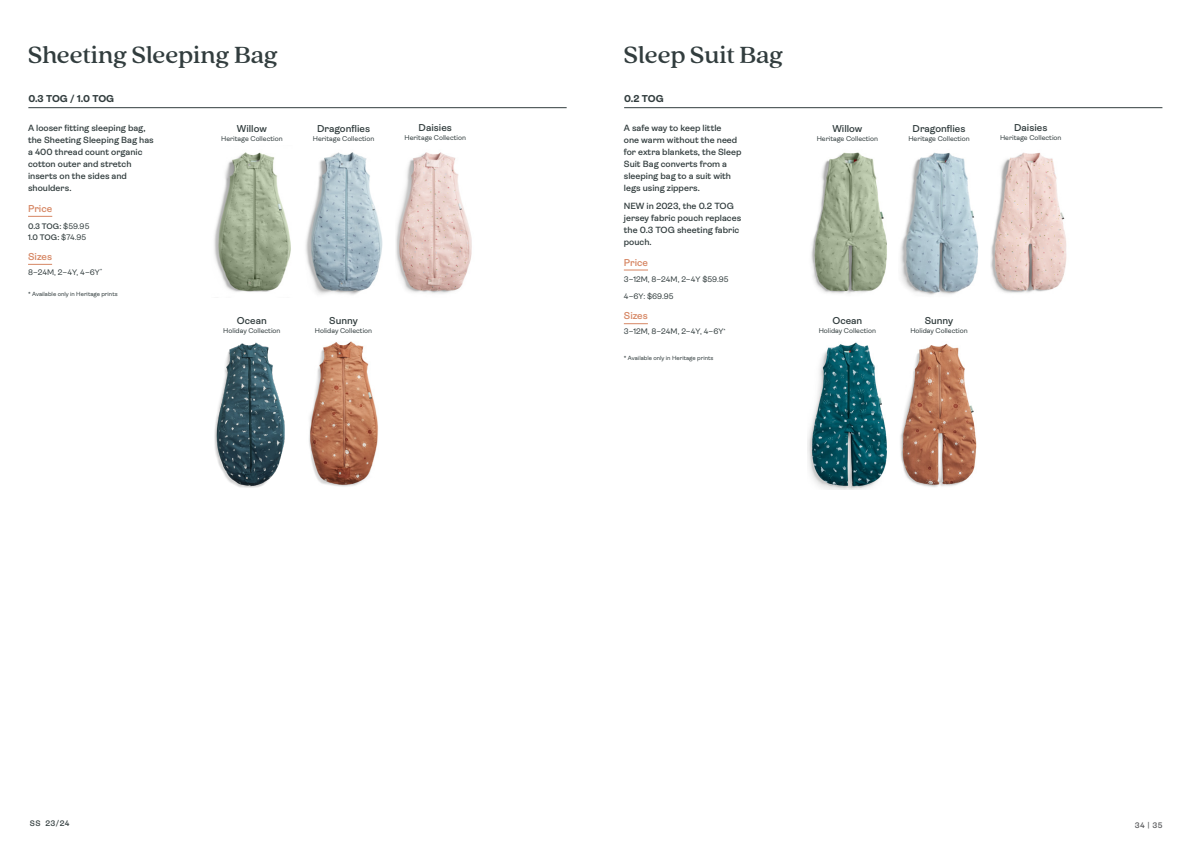
<style>
.page{position:relative;width:1191px;height:842px;background:#fff}
.page>*{position:absolute;margin:0;border:0;box-sizing:border-box;transform-origin:0 0}
.t1{font:500 26px "Quincy CF";color:#323d3e}
.t2{font:600 10px "Ambit";color:#323d3e}
.t3{font:600 10px "Ambit";color:#d68663}
.t4{font:700 10px "Ambit";letter-spacing:-.01em;color:#323d3e}
.t5{font:600 9px/12px "Ambit";color:#323d3e}
.t6{font:8px/16.7px "Ambit";color:#323d3e}
.t7{font:600 8px/11px "Ambit";color:#323d3e}
.t8{font:600 8px "Ambit";color:#58595b}
.t9{font:7px "Ambit";color:#323d3e}
.t10{font:6px "Ambit";color:#323d3e}
.s1{font-weight:400}
</style>
<div class="page">
<hr style="left:28px;top:107px;width:538px;height:1px;background:#323d3e">
<hr style="left:624px;top:107px;width:538px;height:1px;background:#323d3e">
<img style="left:214px;top:342px;width:71px;height:146px">
<img style="left:900px;top:343px;width:77px;height:144px">
<img style="left:214px;top:152px;width:77px;height:140px">
<img style="left:811px;top:152px;width:76px;height:142px">
<img style="left:305px;top:152px;width:78px;height:143px">
<img style="left:900px;top:152px;width:79px;height:143px">
<img style="left:396px;top:152px;width:76px;height:142px">
<img style="left:990px;top:152px;width:77px;height:141px">
<img style="left:309px;top:341px;width:69px;height:146px">
<img style="left:807px;top:342px;width:80px;height:147px">
<svg style="left:28px;top:216px;width:24px;height:1px"></svg>
<svg style="left:28px;top:264px;width:24px;height:1px"></svg>
<svg style="left:624px;top:270px;width:24px;height:1px"></svg>
<svg style="left:624px;top:323px;width:24px;height:1px"></svg>
<h1 class="t1" style="left:28px;top:40px;width:251px">Sheeting Sleeping Bag</h1>
<h1 class="t1" style="left:624px;top:40px;width:161px">Sleep Suit Bag</h1>
<p class="t4" style="left:28px;top:93px;width:87px">0.3 TOG / 1.0 TOG</p>
<p class="t4" style="left:624px;top:93px;width:41px">0.2 TOG</p>
<p class="t5" style="left:28px;top:122px;width:127px">A looser fitting sleeping bag, the Sheeting Sleeping Bag has a 400 thread count organic cotton outer and stretch inserts on the sides and shoulders.</p>
<p class="t3" style="left:28px;top:203px;width:26px">Price</p>
<p class="t7" style="left:28px;top:220px;width:63px">0.3 TOG: <span class="s1">$59.95<br></span>1.0 TOG: <span class="s1">$74.95</span></p>
<p class="t3" style="left:28px;top:251px;width:26px">Sizes</p>
<p class="t6" style="left:28px;top:264px;width:76px">8–24M, 2–4Y, 4–6Y<sup>*</sup></p>
<p class="t2" style="left:419px;top:122px;width:35px">Daisies</p>
<p class="t9" style="left:404px;top:134px;width:63px">Heritage Collection</p>
<p class="t5" style="left:624px;top:122px;width:119px">A safe way to keep little<br>one warm without the need for extra blankets, the Sleep<br>Suit Bag converts from a sleeping bag to a suit with legs using zippers.</p>
<p class="t5" style="left:624px;top:200px;width:119px">NEW in 2023, the 0.2 TOG jersey fabric pouch replaces the 0.3 TOG sheeting fabric pouch.</p>
<p class="t3" style="left:624px;top:257px;width:26px">Price</p>
<p class="t6" style="left:624px;top:271px;width:106px">3–12M, 8–24M, 2–4Y $59.95<br>4–6Y: $69.95</p>
<p class="t3" style="left:624px;top:310px;width:26px">Sizes</p>
<p class="t6" style="left:624px;top:323px;width:103px">3–12M, 8–24M, 2–4Y, 4–6Y<sup>*</sup></p>
<p class="t2" style="left:317px;top:123px;width:54px">Dragonflies</p>
<p class="t9" style="left:313px;top:135px;width:63px">Heritage Collection</p>
<p class="t2" style="left:237px;top:123px;width:31px">Willow</p>
<p class="t9" style="left:221px;top:135px;width:63px">Heritage Collection</p>
<p class="t10" style="left:28px;top:291px;width:91px">* Available only in Heritage prints</p>
<p class="t2" style="left:237px;top:315px;width:32px">Ocean</p>
<p class="t9" style="left:223px;top:327px;width:59px">Holiday Collection</p>
<p class="t2" style="left:329px;top:315px;width:30px">Sunny</p>
<p class="t9" style="left:315px;top:327px;width:59px">Holiday Collection</p>
<p class="t10" style="left:624px;top:355px;width:91px">* Available only in Heritage prints</p>
<p class="t2" style="left:832px;top:123px;width:31px">Willow</p>
<p class="t9" style="left:816px;top:135px;width:63px">Heritage Collection</p>
<p class="t2" style="left:912px;top:123px;width:54px">Dragonflies</p>
<p class="t9" style="left:908px;top:135px;width:63px">Heritage Collection</p>
<p class="t2" style="left:1014px;top:122px;width:35px">Daisies</p>
<p class="t9" style="left:1000px;top:134px;width:63px">Heritage Collection</p>
<p class="t2" style="left:832px;top:315px;width:31px">Ocean</p>
<p class="t9" style="left:818px;top:327px;width:59px">Holiday Collection</p>
<p class="t2" style="left:924px;top:315px;width:30px">Sunny</p>
<p class="t9" style="left:910px;top:327px;width:59px">Holiday Collection</p>
<p class="t7" style="left:30px;top:818px;width:41px">SS 23/24</p>
<p class="t8" style="left:1135px;top:820px;width:29px">34 | 35</p>
</div>
